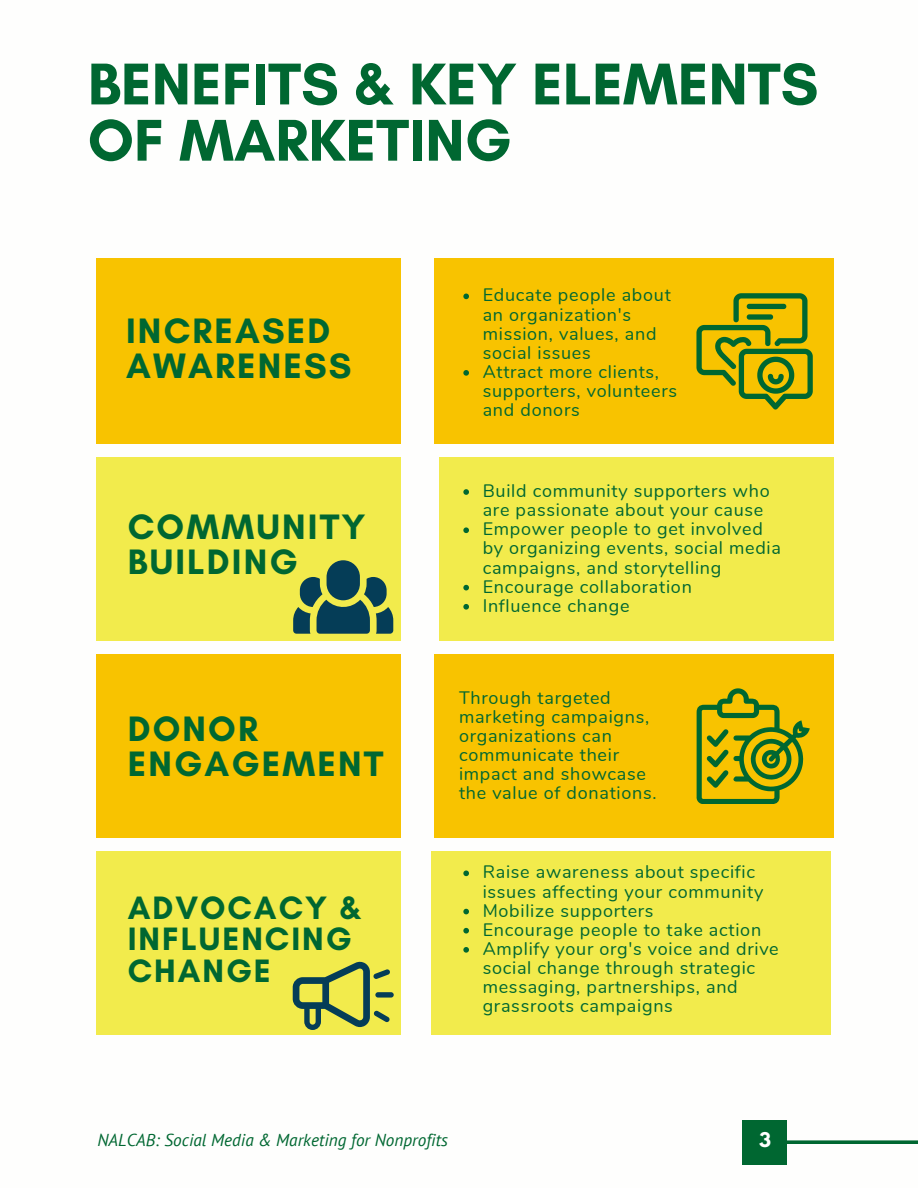
<style>
.page{position:relative;width:918px;height:1188px;background:#fff}
.page>*{position:absolute;margin:0;border:0;box-sizing:border-box;transform-origin:0 0}
.t1{font:700 60px/56.2px "Glacial Indifference";color:#006731}
.t2{font:700 36px/34.8px "Glacial Indifference";letter-spacing:.06em;color:#006731}
.t3{font:700 33px/31.5px "Glacial Indifference";letter-spacing:.06em;color:#006731}
.t4{font:18px/19.2px "Nunito";letter-spacing:.04em;color:#006731}
.t5{font:700 18px "League Spartan";color:#fff}
.t6{font:italic 17.25px "PT Sans";color:#006731}
</style>
<div class="page">
<div style="left:96px;top:258px;width:305px;height:186px;background:#f8c300"></div>
<div style="left:435px;top:258px;width:399px;height:186px;background:#f8c300"></div>
<svg style="left:696px;top:293px;width:116px;height:116px"></svg>
<div style="left:96px;top:457px;width:305px;height:184px;background:#f2eb4c"></div>
<div style="left:96px;top:654px;width:305px;height:184px;background:#f8c300"></div>
<div style="left:96px;top:852px;width:305px;height:183px;background:#f2eb4c"></div>
<svg style="left:293px;top:577px;width:100px;height:56px"></svg>
<div style="left:327px;top:560px;width:33px;height:40px;background:#053d57;border-radius:17px"></div>
<div style="left:431px;top:852px;width:399px;height:183px;background:#f2eb4c"></div>
<div style="left:439px;top:457px;width:395px;height:184px;background:#f2eb4c"></div>
<div style="left:435px;top:654px;width:399px;height:184px;background:#f8c300"></div>
<svg style="left:697px;top:688px;width:113px;height:116px"></svg>
<svg style="left:787px;top:1140px;width:131px;height:4px"></svg>
<div style="left:742px;top:1120px;width:45px;height:45px;background:#006731"></div>
<div style="left:375px;top:992px;width:19px;height:6px;background:#053d57;border-radius:3px"></div>
<svg style="left:293px;top:962px;width:97px;height:68px"></svg>
<svg style="left:463px;top:294px;width:6px;height:5px"></svg>
<svg style="left:463px;top:370px;width:6px;height:6px"></svg>
<svg style="left:463px;top:489px;width:6px;height:6px"></svg>
<svg style="left:463px;top:527px;width:6px;height:6px"></svg>
<svg style="left:463px;top:585px;width:6px;height:5px"></svg>
<svg style="left:463px;top:604px;width:6px;height:6px"></svg>
<svg style="left:463px;top:871px;width:6px;height:5px"></svg>
<svg style="left:463px;top:909px;width:6px;height:5px"></svg>
<svg style="left:463px;top:928px;width:6px;height:6px"></svg>
<svg style="left:463px;top:947px;width:6px;height:6px"></svg>
<h1 class="t1" style="left:88px;top:55px;width:732px">BENEFITS &amp; KEY ELEMENTS<br>OF MARKETING</h1>
<h2 class="t2" style="left:126px;top:313px;width:227px">INCREASED<br>AWARENESS</h2>
<p class="t2" style="left:128px;top:509px;width:239px">COMMUNITY<br>BUILDING</p>
<p class="t2" style="left:128px;top:711px;width:257px">DONOR<br>ENGAGEMENT</p>
<h2 class="t3" style="left:128px;top:892px;width:235px">ADVOCACY &amp;<br>INFLUENCING<br>CHANGE</h2>
<h2 class="t4" style="left:483px;top:286px;width:190px">Educate people about an organization's mission, values, and social issues</h2>
<p class="t4" style="left:483px;top:362px;width:196px">Attract more clients, supporters, volunteers and donors</p>
<h2 class="t4" style="left:483px;top:482px;width:289px">Build community supporters who are passionate about your cause</h2>
<p class="t4" style="left:483px;top:520px;width:300px">Empower people to get involved by organizing events, social media campaigns, and storytelling</p>
<p class="t4" style="left:483px;top:577px;width:211px">Encourage collaboration</p>
<p class="t4" style="left:483px;top:596px;width:148px">Influence change</p>
<p class="t4" style="left:459px;top:688px;width:199px">Through targeted marketing campaigns, organizations can communicate their impact and showcase the value of donations.</p>
<p class="t4" style="left:483px;top:863px;width:282px">Raise awareness about specific issues affecting your community</p>
<p class="t4" style="left:483px;top:901px;width:172px">Mobilize supporters</p>
<p class="t4" style="left:483px;top:920px;width:280px">Encourage people to take action</p>
<p class="t4" style="left:483px;top:939px;width:298px">Amplify your org's voice and drive social change through strategic messaging, partnerships, and grassroots campaigns</p>
<p class="t6" style="left:98px;top:1128px;width:352px">NALCAB: Social Media &amp; Marketing for Nonprofits</p>
<p class="t5" style="left:759px;top:1131px;width:13px">3</p>
</div>
